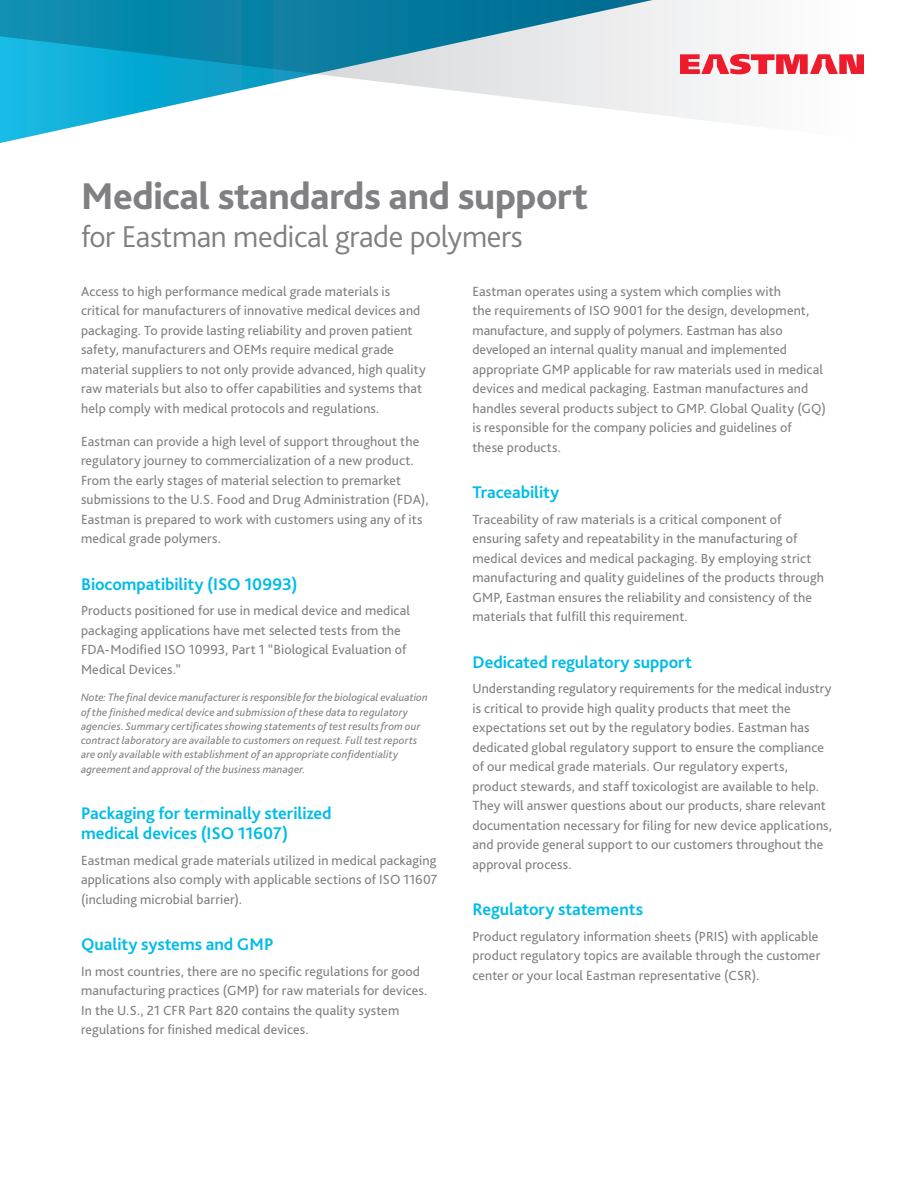
<style>
.page{position:relative;width:918px;height:1188px;background:#fff}
.page>*{position:absolute;margin:0;border:0;box-sizing:border-box;transform-origin:0 0}
.Main_Title{font:800 39px "Bliss Pro";letter-spacing:-.01em;color:#808083}
.Main_Title-2{font:300 31.5px "Bliss Pro";letter-spacing:-.015em;color:#808083}
.Sub_Heads{font:700 17.7px/20.2px "Bliss Pro";letter-spacing:-.005em;color:#02bce5}
.Body_Copy{font:13.8px/19.5px "Bliss Pro";letter-spacing:.005em;color:#808083}
.Body_Copy-2{font:italic 11.25px/14.2px "Bliss Pro";letter-spacing:.015em;color:#808083}
</style>
<div class="page">
<svg style="left:0;top:0;width:744px;height:143px"></svg>
<svg style="left:680px;top:54px;width:184px;height:20px"></svg>
<p class="Main_Title" style="left:81px;top:172px;width:509px">Medical standards and support</p>
<p class="Main_Title-2" style="left:81px;top:217px;width:443px">for Eastman medical grade polymers</p>
<p class="Body_Copy" style="left:81px;top:281px;width:346px">Access to high performance medical grade materials is critical for manufacturers of innovative medical devices and packaging. To provide lasting reliability and proven patient safety, manufacturers and OEMs require medical grade material suppliers to not only provide advanced, high quality raw materials but also to offer capabilities and systems that help comply with medical protocols and regulations.</p>
<p class="Body_Copy" style="left:81px;top:431px;width:349px">Eastman can provide a high level of support throughout the regulatory journey to commercialization of a new product.<br>From the early stages of material selection to premarket submissions to the U.S. Food and Drug Administration (FDA), Eastman is prepared to work with customers using any of its medical grade polymers.</p>
<p class="Sub_Heads" style="left:81px;top:573px;width:218px">Biocompatibility (ISO 10993)</p>
<p class="Body_Copy" style="left:81px;top:600px;width:330px">Products positioned for use in medical device and medical packaging applications have met selected tests from the FDA-Modified ISO 10993, Part 1 “Biological Evaluation of Medical Devices.”</p>
<p class="Body_Copy-2" style="left:81px;top:690px;width:348px">Note: The final device manufacturer is responsible for the biological evaluation of the finished medical device and submission of these data to regulatory agencies. Summary certificates showing statements of test results from our contract laboratory are available to customers on request. Full test reports are only available with establishment of an appropriate confidentiality agreement and approval of the business manager.</p>
<p class="Sub_Heads" style="left:81px;top:803px;width:252px">Packaging for terminally sterilized medical devices (ISO 11607)</p>
<p class="Body_Copy" style="left:81px;top:850px;width:358px;text-align:justify">Eastman medical grade materials utilized in medical packaging applications also comply with applicable sections of ISO 11607 (including microbial barrier).</p>
<p class="Sub_Heads" style="left:81px;top:934px;width:194px">Quality systems and GMP</p>
<p class="Body_Copy" style="left:81px;top:961px;width:348px">In most countries, there are no specific regulations for good manufacturing practices (GMP) for raw materials for devices.<br>In the U.S., 21 CFR Part 820 contains the quality system regulations for finished medical devices.</p>
<p class="Body_Copy" style="left:472px;top:281px;width:355px">Eastman operates using a system which complies with<br>the requirements of ISO 9001 for the design, development, manufacture, and supply of polymers. Eastman has also developed an internal quality manual and implemented appropriate GMP applicable for raw materials used in medical devices and medical packaging. Eastman manufactures and handles several products subject to GMP. Global Quality (GQ) is responsible for the company policies and guidelines of these products.</p>
<p class="Sub_Heads" style="left:472px;top:482px;width:88px">Traceability</p>
<p class="Body_Copy" style="left:472px;top:509px;width:353px">Traceability of raw materials is a critical component of ensuring safety and repeatability in the manufacturing of medical devices and medical packaging. By employing strict manufacturing and quality guidelines of the products through GMP, Eastman ensures the reliability and consistency of the materials that fulfill this requirement.</p>
<p class="Sub_Heads" style="left:472px;top:651px;width:221px">Dedicated regulatory support</p>
<p class="Body_Copy" style="left:472px;top:678px;width:361px">Understanding regulatory requirements for the medical industry is critical to provide high quality products that meet the expectations set out by the regulatory bodies. Eastman has dedicated global regulatory support to ensure the compliance of our medical grade materials. Our regulatory experts, product stewards, and staff toxicologist are available to help.<br>They will answer questions about our products, share relevant documentation necessary for filing for new device applications, and provide general support to our customers throughout the approval process.</p>
<p class="Sub_Heads" style="left:472px;top:899px;width:172px">Regulatory statements</p>
<p class="Body_Copy" style="left:472px;top:926px;width:349px">Product regulatory information sheets (PRIS) with applicable product regulatory topics are available through the customer center or your local Eastman representative (CSR).</p>
</div>
